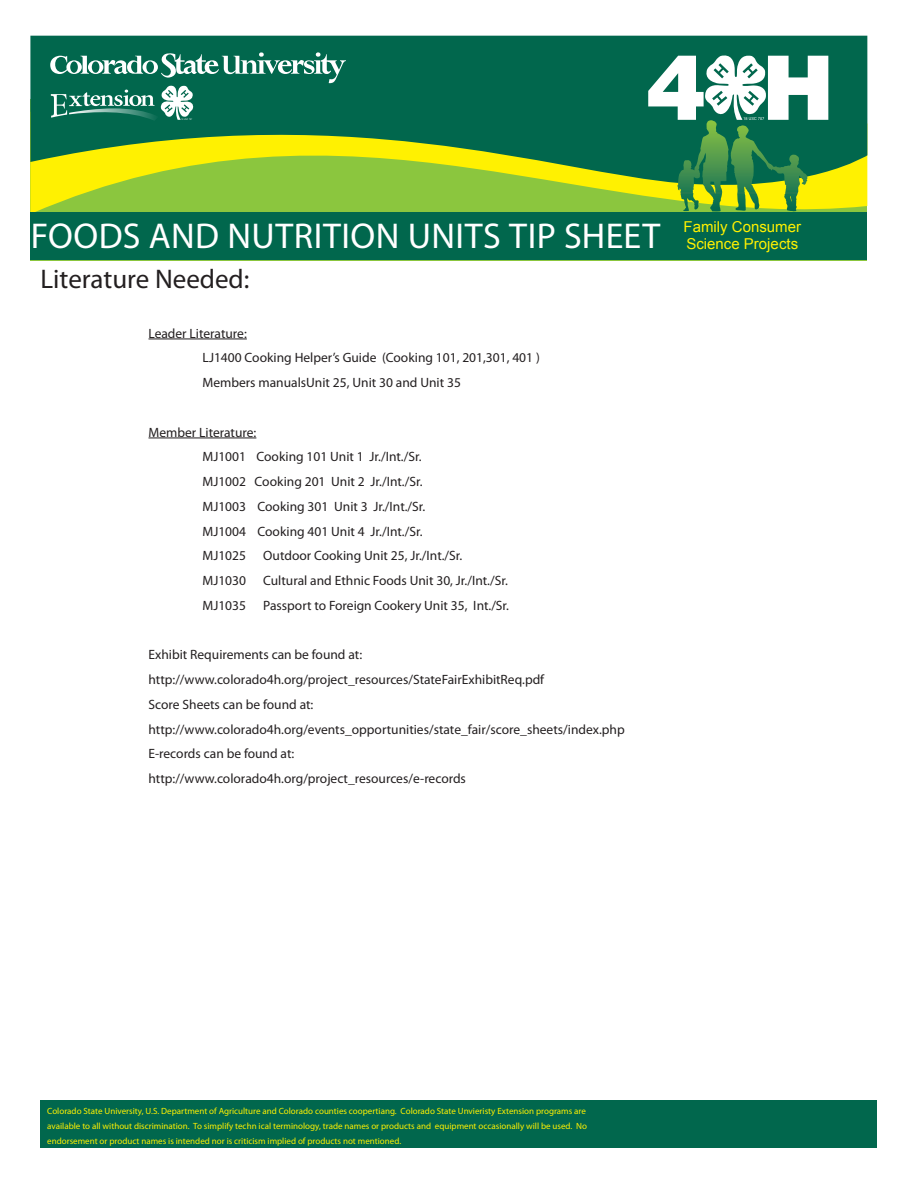
<style>
.page{position:relative;width:918px;height:1188px;background:#fff}
.page>*{position:absolute;margin:0;border:0;box-sizing:border-box;transform-origin:0 0}
.t1{font:36px "Myriad Pro";letter-spacing:.015em;color:#fff}
.body{font:27px "Myriad Pro";color:#231f20}
.t2{font:15px "Arial";color:#fff101}
.body-2{font:13.5px "Myriad Pro";color:#231f20}
.t3{font:9px/15px "Myriad Pro";color:#fff101}
</style>
<div class="page">
<svg style="left:30px;top:193px;width:837px;height:20px;background:#8cc339"></svg>
<svg style="left:30px;top:36px;width:837px;height:157px;background:#448e3c"></svg>
<svg style="left:50px;top:52px;width:296px;height:69px;background:#2e826c"></svg>
<div style="left:30px;top:213px;width:837px;height:47px;background:#01674d"></div>
<svg style="left:648px;top:53px;width:180px;height:158px"></svg>
<div style="left:40px;top:1100px;width:838px;height:48px;background:#01674d"></div>
<hr style="left:148px;top:339px;width:99px;height:1px;background:#231f20">
<hr style="left:148px;top:438px;width:108px;height:1px;background:#231f20">
<p class="t1" style="left:31px;top:214px;width:631px">FOODS AND NUTRITION UNITS TIP SHEET</p>
<p class="body" style="left:40px;top:262px;width:210px">Literature Needed:</p>
<p class="body-2" style="left:148px;top:325px;width:100px">Leader Literature:</p>
<p class="body-2" style="left:202px;top:349px;width:339px">LJ1400 Cooking Helper’s Guide (Cooking 101, 201,301, 401 )</p>
<p class="body-2" style="left:202px;top:374px;width:260px">Members manualsUnit 25, Unit 30 and Unit 35</p>
<p class="body-2" style="left:148px;top:424px;width:109px">Member Literature:</p>
<p class="body-2" style="left:202px;top:448px;width:221px">MJ1001 Cooking 101 Unit 1 Jr./Int./Sr.</p>
<p class="body-2" style="left:202px;top:473px;width:222px">MJ1002 Cooking 201 Unit 2 Jr./Int./Sr.</p>
<p class="body-2" style="left:202px;top:498px;width:224px">MJ1003 Cooking 301 Unit 3 Jr./Int./Sr.</p>
<p class="body-2" style="left:202px;top:523px;width:222px">MJ1004 Cooking 401 Unit 4 Jr./Int./Sr.</p>
<p class="body-2" style="left:202px;top:547px;width:45px">MJ1025</p>
<p class="body-2" style="left:263px;top:547px;width:201px">Outdoor Cooking Unit 25, Jr./Int./Sr.</p>
<p class="body-2" style="left:202px;top:572px;width:45px">MJ1030</p>
<p class="body-2" style="left:263px;top:572px;width:246px">Cultural and Ethnic Foods Unit 30, Jr./Int./Sr.</p>
<p class="body-2" style="left:202px;top:597px;width:45px">MJ1035</p>
<p class="body-2" style="left:263px;top:597px;width:247px">Passport to Foreign Cookery Unit 35, Int./Sr.</p>
<p class="body-2" style="left:148px;top:646px;width:215px">Exhibit Requirements can be found at:</p>
<p class="body-2" style="left:148px;top:671px;width:397px">http://www.colorado4h.org/project_resources/StateFairExhibitReq.pdf</p>
<p class="body-2" style="left:148px;top:696px;width:166px">Score Sheets can be found at:</p>
<p class="body-2" style="left:148px;top:721px;width:478px">http://www.colorado4h.org/events_opportunities/state_fair/score_sheets/index.php</p>
<p class="body-2" style="left:148px;top:745px;width:147px">E-records can be found at:</p>
<p class="body-2" style="left:148px;top:770px;width:319px">http://www.colorado4h.org/project_resources/e-records</p>
<p class="t2" style="left:684px;top:217px;width:119px">Family Consumer</p>
<p class="t2" style="left:686px;top:234px;width:113px">Science Projects</p>
<p class="t3" style="left:47px;top:1103px;width:541px">Colorado State University, U.S. Department of Agriculture and Colorado counties coopertiang. Colorado State Unvieristy Extension programs are available to all without discrimination. To simplify techn ical terminology, trade names or products and equipment occasionally will be used. No endorsement or product names is intended nor is criticism implied of products not mentioned.</p>
</div>
